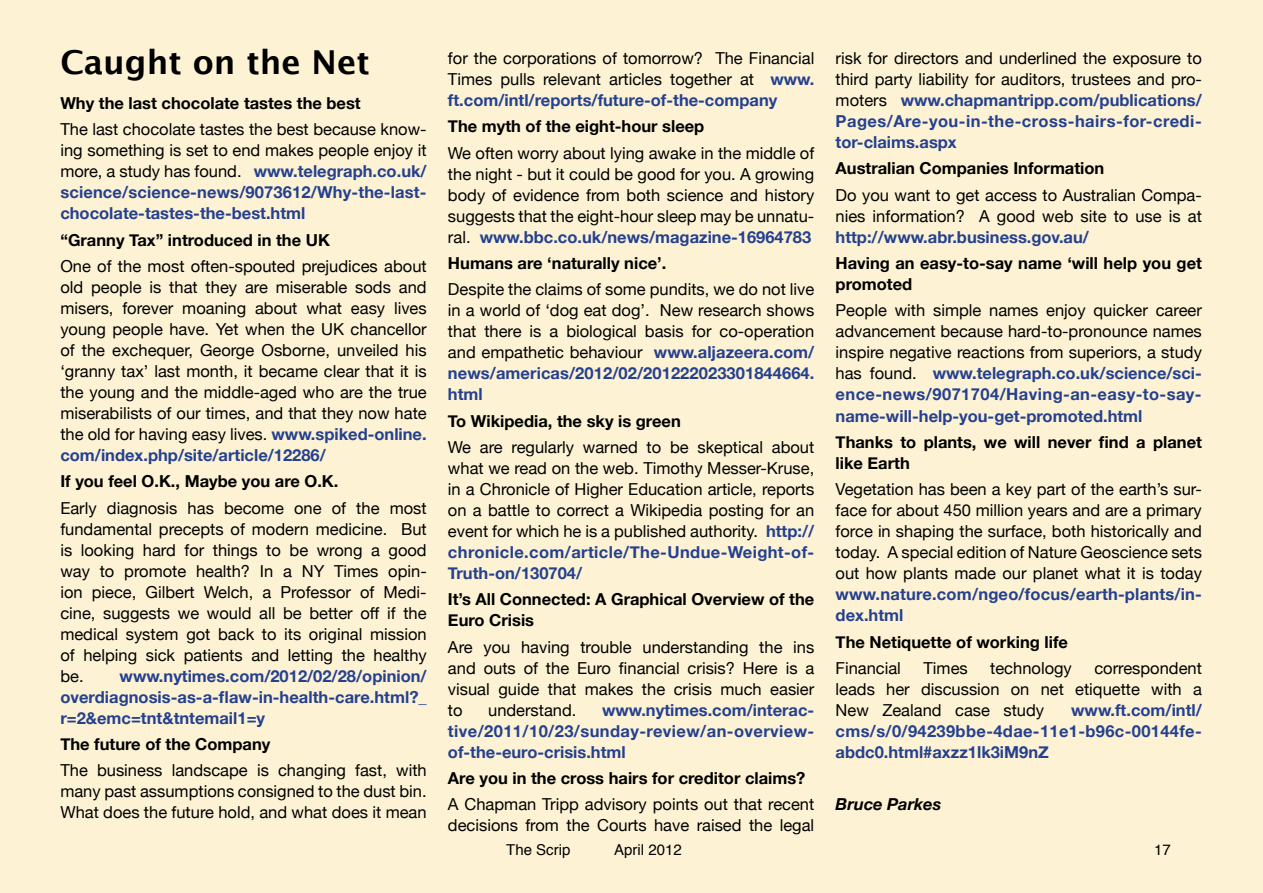
<style>
.page{position:relative;width:1263px;height:893px;background:#fdf3d4}
.page>*{position:absolute;margin:0;border:0;box-sizing:border-box;transform-origin:0 0}
.t1{font:700 33px "Lucida Grande";color:#000}
.t2{font:16.5px/21px "Helvetica Neue";color:#000;text-align:justify}
.t3{font:700 16.5px/21px "Helvetica Neue";color:#000}
.t4{font:700 16.5px/21px "Helvetica Neue";letter-spacing:.01em;color:#25408f;text-align:justify}
.t5{font:italic 700 16.5px "Helvetica Neue";color:#000}
.t6{font:15px "Helvetica";color:#000}
.s1{font-weight:700;color:#25408f}
</style>
<div class="page">
<h1 class="t1" style="left:60px;top:35px;width:311px">Caught on the Net</h1>
<p class="t3" style="left:60px;top:92px;width:302px">Why the last chocolate tastes the best</p>
<p class="t2" style="left:60px;top:118px;width:368px">The last chocolate tastes the best because know&shy;ing something is set to end makes people enjoy it more, a study has found. <span class="s1">www.telegraph.co.uk/ science/science-news/9073612/Why-the-last&shy;chocolate-tastes-the-best.html</span></p>
<p class="t3" style="left:60px;top:228px;width:271px">“Granny Tax” introduced in the UK</p>
<p class="t2" style="left:60px;top:254px;width:368px">One of the most often-spouted prejudices about old people is that they are miserable sods and misers, forever moaning about what easy lives young people have. Yet when the UK chancellor of the exchequer, George Osborne, unveiled his ‘granny tax’ last month, it became clear that it is the young and the middle-aged who are the true miserabilists of our times, and that they now hate the old for having easy lives. <span class="s1">www.spiked-online. com/index.php/site/article/12286/</span></p>
<p class="t3" style="left:60px;top:470px;width:280px">If you feel O.K., Maybe you are O.K.</p>
<p class="t2" style="left:60px;top:496px;width:368px">Early diagnosis has become one of the most fundamental precepts of modern medicine. But is looking hard for things to be wrong a good way to promote health? In a NY Times opin&shy;ion piece, Gilbert Welch, a Professor of Medi&shy;cine, suggests we would all be better off if the medical system got back to its original mission of helping sick patients and letting the healthy be. <span class="s1">www.nytimes.com/2012/02/28/opinion/ overdiagnosis-as-a-flaw-in-health-care.html?_ r=2&amp;emc=tnt&amp;tntemail1=y</span></p>
<p class="t3" style="left:60px;top:733px;width:211px">The future of the Company</p>
<p class="t2" style="left:60px;top:759px;width:368px">The business landscape is changing fast, with many past assumptions consigned to the dust bin.<br>What does the future hold, and what does it mean</p>
<p class="t2" style="left:448px;top:46px;width:368px">for the corporations of tomorrow? The Financial Times pulls relevant articles together at <span class="s1">www. ft.com/intl/reports/future-of-the-company</span></p>
<p class="t3" style="left:448px;top:115px;width:258px">The myth of the eight-hour sleep</p>
<p class="t2" style="left:448px;top:141px;width:368px">We often worry about lying awake in the middle of the night - but it could be good for you. A growing body of evidence from both science and history suggests that the eight-hour sleep may be unnatu&shy;ral. <span class="s1">www.bbc.co.uk/news/magazine-16964783</span></p>
<p class="t3" style="left:448px;top:252px;width:220px">Humans are ‘naturally nice’.</p>
<p class="t2" style="left:448px;top:278px;width:368px">Despite the claims of some pundits, we do not live in a world of ‘dog eat dog’. New research shows that there is a biological basis for co-operation and empathetic behaviour <span class="s1">www.aljazeera.com/ news/americas/2012/02/201222023301844664. html</span></p>
<p class="t3" style="left:448px;top:409px;width:234px">To Wikipedia, the sky is green</p>
<p class="t2" style="left:448px;top:435px;width:368px">We are regularly warned to be skeptical about what we read on the web. Timothy Messer-Kruse, in a Chronicle of Higher Education article, reports on a battle to correct a Wikipedia posting for an event for which he is a published authority. <span class="s1">http:// chronicle.com/article/The-Undue-Weight-of-Truth-on/130704/</span></p>
<p class="t3" style="left:448px;top:588px;width:368px">It’s All Connected: A Graphical Overview of the<br>Euro Crisis</p>
<p class="t2" style="left:448px;top:635px;width:368px">Are you having trouble understanding the ins and outs of the Euro financial crisis? Here is a visual guide that makes the crisis much easier to</p>
<p class="t4" style="left:448px;top:698px;width:368px;text-indent:154px">www.nytimes.com/interac&shy;tive/2011/10/23/sunday-review/an-overview&shy;of-the-euro-crisis.html</p>
<p class="t3" style="left:448px;top:767px;width:359px">Are you in the cross hairs for creditor claims?</p>
<p class="t2" style="left:448px;top:793px;width:368px">A Chapman Tripp advisory points out that recent decisions from the Courts have raised the legal</p>
<p class="t2" style="left:488px;top:698px;width:90px">understand.</p>
<p class="t2" style="left:835px;top:47px;width:368px">risk for directors and underlined the exposure to third party liability for auditors, trustees and pro&shy;moters <span class="s1">www.chapmantripp.com/publications/ Pages/Are-you-in-the-cross-hairs-for-credi&shy;tor-claims.aspx</span></p>
<p class="t3" style="left:835px;top:157px;width:270px">Australian Companies Information</p>
<p class="t2" style="left:835px;top:183px;width:368px">Do you want to get access to Australian Compa&shy;nies information? A good web site to use is at</p>
<p class="t4" style="left:835px;top:226px;width:255px">http://www.abr.business.gov.au/</p>
<p class="t3" style="left:835px;top:252px;width:368px">Having an easy-to-say name ‘will help you get promoted</p>
<p class="t2" style="left:835px;top:299px;width:368px">People with simple names enjoy quicker career advancement because hard-to-pronounce names inspire negative reactions from superiors, a study has found. <span class="s1">www.telegraph.co.uk/science/sci&shy;ence-news/9071704/Having-an-easy-to-say&shy;name-will-help-you-get-promoted.html</span></p>
<p class="t3" style="left:835px;top:431px;width:368px">Thanks to plants, we will never find a planet like Earth</p>
<p class="t2" style="left:835px;top:478px;width:368px">Vegetation has been a key part of the earth’s sur&shy;face for about 450 million years and are a primary force in shaping the surface, both historically and today. A special edition of Nature Geoscience sets out how plants made our planet what it is today</p>
<p class="t4" style="left:835px;top:583px;width:368px">www.nature.com/ngeo/focus/earth-plants/in&shy;dex.html</p>
<p class="t3" style="left:835px;top:630px;width:234px">The Netiquette of working life</p>
<p class="t2" style="left:835px;top:656px;width:67px">Financial</p>
<p class="t2" style="left:923px;top:656px;width:46px">Times</p>
<p class="t2" style="left:990px;top:656px;width:83px">technology</p>
<p class="t2" style="left:835px;top:656px;width:368px;text-indent:259px">correspondent leads her discussion on net etiquette with a New Zealand case study</p>
<p class="t4" style="left:835px;top:699px;width:368px;text-indent:236px">www.ft.com/intl/ cms/s/0/94239bbe-4dae-11e1-b96c-00144fe&shy;abdc0.html#axzz1lk3iM9nZ</p>
<p class="t5" style="left:835px;top:791px;width:107px">Bruce Parkes</p>
<p class="t6" style="left:506px;top:838px;width:66px">The Scrip</p>
<p class="t6" style="left:614px;top:838px;width:69px">April 2012</p>
<p class="t6" style="left:1154px;top:838px;width:18px">17</p>
</div>
